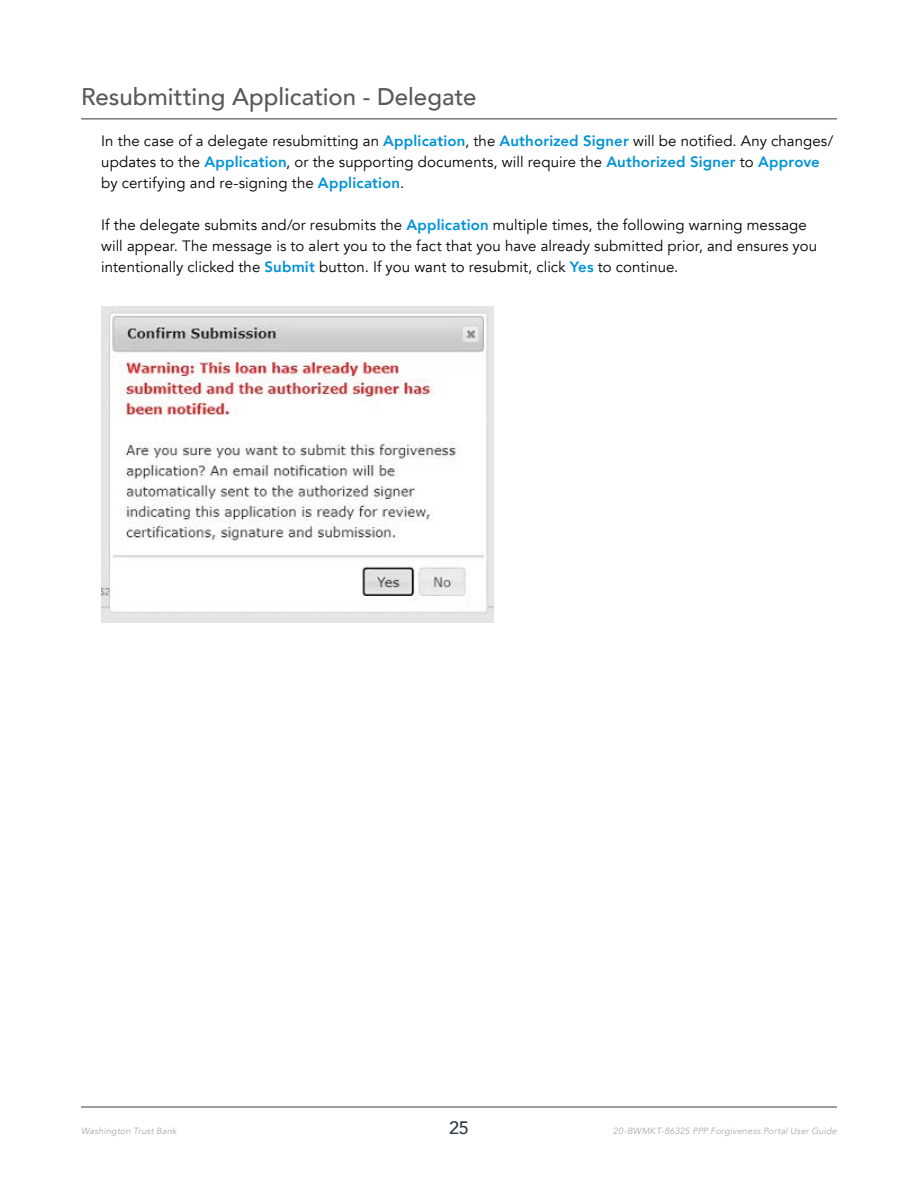
<style>
.page{position:relative;width:918px;height:1188px;background:#fff}
.page>*{position:absolute;margin:0;border:0;box-sizing:border-box;transform-origin:0 0}
.TOC_Level_1{font:500 24px "Avenir";color:#58595b}
.t1{font:500 18px "Avenir";color:#303c42}
.P1_Black{font:15px/21px "Avenir";letter-spacing:.005em;color:#000}
.t2{font:italic 9px "Avenir";letter-spacing:.025em;color:#a7a9ac}
.s1{font-weight:800;color:#0093d6}
</style>
<div class="page">
<hr style="left:81px;top:1107px;width:756px;height:1px;background:#303c42">
<hr style="left:81px;top:118px;width:756px;height:1px;background:#303c42">
<img style="left:101px;top:307px;width:393px;height:316px">
<h2 class="TOC_Level_1" style="left:81px;top:76px;width:397px">Resubmitting Application - Delegate</h2>
<p class="P1_Black" style="left:101px;top:131px;width:733px">In the case of a delegate resubmitting an <span class="s1">Application</span>, the <span class="s1">Authorized Signer</span> will be notified. Any changes/ updates to the <span class="s1">Application</span>, or the supporting documents, will require the <span class="s1">Authorized Signer</span> to <span class="s1">Approve </span>by certifying and re-signing the <span class="s1">Application</span>.</p>
<p class="P1_Black" style="left:101px;top:214px;width:717px">If the delegate submits and/or resubmits the <span class="s1">Application</span> multiple times, the following warning message will appear. The message is to alert you to the fact that you have already submitted prior, and ensures you intentionally clicked the <span class="s1">Submit</span> button. If you want to resubmit, click <span class="s1">Yes</span> to continue.</p>
<p class="t2" style="left:81px;top:1126px;width:97px">Washington Trust Bank</p>
<p class="t1" style="left:449px;top:1112px;width:21px">25</p>
<p class="t2" style="left:613px;top:1126px;width:226px">20-BWMKT-86325 PPP Forgiveness Portal User Guide</p>
</div>
